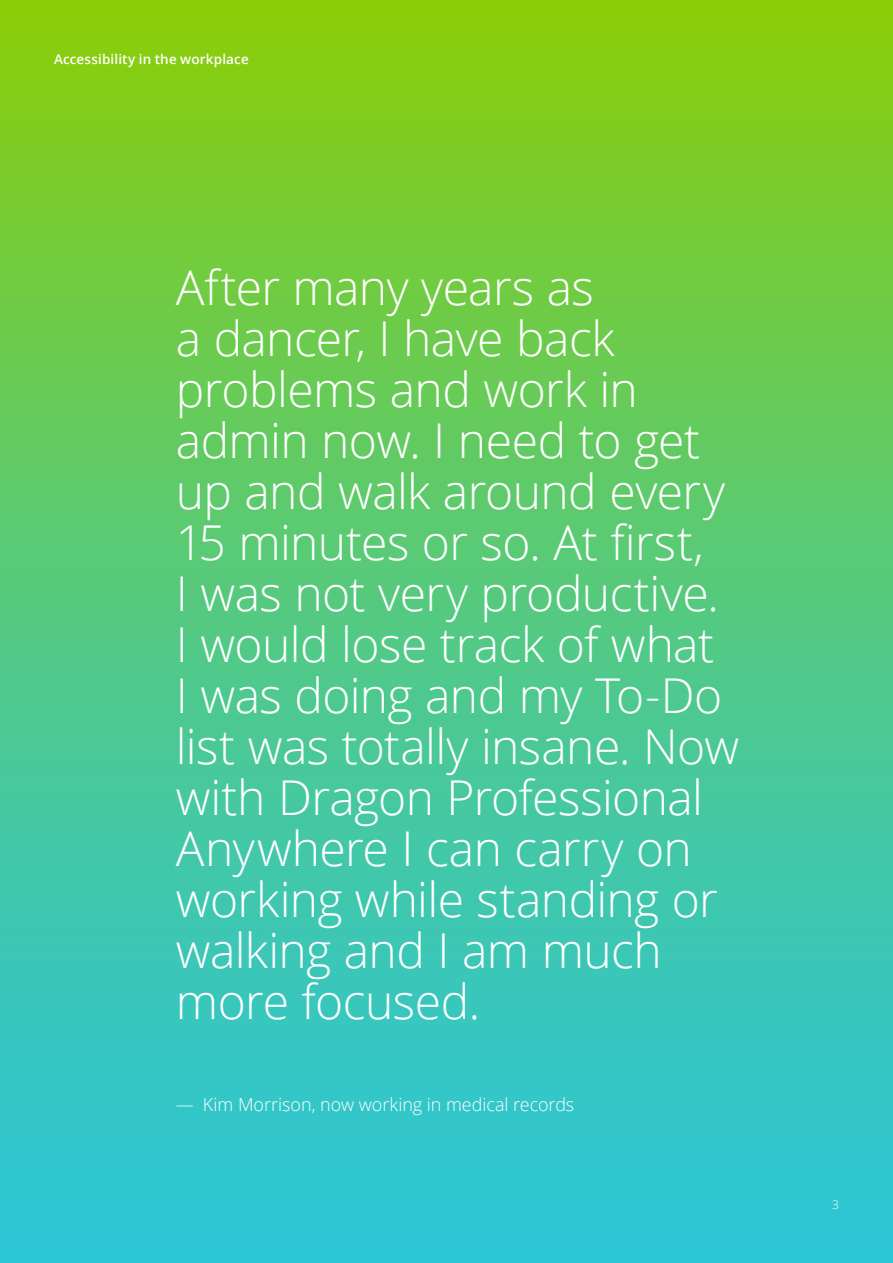
<style>
.page{position:relative;width:893px;height:1263px;background:#fff}
.page>*{position:absolute;margin:0;border:0;box-sizing:border-box;transform-origin:0 0}
.t1{font:300 48px/51px "Open Sans";letter-spacing:-.01em;color:#fff}
.t2{font:300 18px "Open Sans";letter-spacing:-.005em;color:#fff}
.t3{font:600 13.5px "Open Sans";letter-spacing:.01em;color:#fff}
.t4{font:300 12px "Open Sans";color:#fff}
</style>
<div class="page">
<div style="left:0;top:0;width:893px;height:1263px;background:linear-gradient(to bottom,#87cd11,#25c5e8)"></div>
<p class="t3" style="left:54px;top:50px;width:196px">Accessibility in the workplace</p>
<p class="t1" style="left:176px;top:261px;width:565px">After many years as<br>a dancer, I have back problems and work in admin now. I need to get up and walk around every<br>15 minutes or so. At first,<br>I was not very productive.<br>I would lose track of what<br>I was doing and my To-Do list was totally insane. Now with Dragon Professional<br>Anywhere I can carry on working while standing or walking and I am much more focused.</p>
<p class="t2" style="left:176px;top:1092px;width:400px">— Kim Morrison, now working in medical records</p>
<p class="t4" style="left:832px;top:1196px;width:8px">3</p>
</div>
